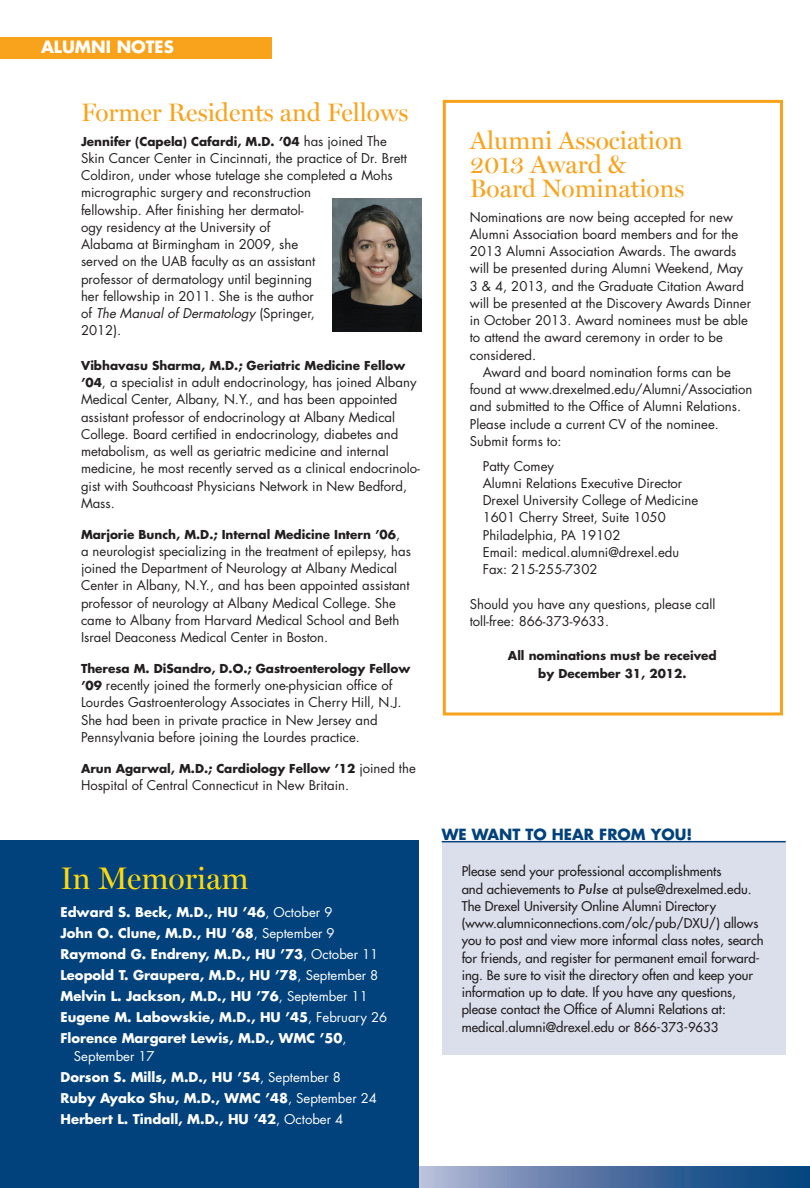
<style>
.page{position:relative;width:810px;height:1188px;background:#fff}
.page>*{position:absolute;margin:0;border:0;box-sizing:border-box;transform-origin:0 0}
._00s{font:31.2px "Miller Display";color:#ffd80a}
.News_Headlines{font:25.2px/24px "Miller Display";color:#f9a21c}
.Headlines_smaller_se{font:700 16.5px "Futura";color:#fff}
.Subhead{font:700 15px "Futura";color:#01427c}
.Body_Alumni_Section{font:13.2px/17.2px "Futura";color:#231f20}
.Body_1{font:13.2px/17.2px "Futura";color:#231f20}
.Body_1-2{font:13.2px/17.2px "Futura";color:#231f20}
.Headlines_smaller_se-2{font:13.2px/17.2px "Futura";color:#231f20}
.Body_NoIndent{font:700 13.2px "Futura";color:#fff}
.Body_NoIndent-2{font:13.2px/17.2px "Futura";color:#231f20}
.Body_NoIndent-3{font:13.2px "Futura";color:#fff}
.Body_Alumni_Section-2{font:700 12px "Futura";color:#231f20}
.Body_1-3{font:700 12px/17.2px "Futura";color:#231f20;text-align:center}
.Headlines_smaller_se-3{font:700 12px "Futura";color:#231f20}
.s1{font-weight:400;font-size:13.2px}
.s2{font-style:italic}
.s3{font-weight:700;font-size:12px}
.s4{font-weight:400}
.s5{font-weight:500;font-style:italic}
</style>
<div class="page">
<svg style="left:418px;top:1166px;width:392px;height:22px;background:#5174a3"></svg>
<div style="left:0;top:840px;width:418px;height:348px;background:#01427c"></div>
<div style="left:442px;top:841px;width:344px;height:214px;background:#dbdfeb"></div>
<hr style="left:442px;top:841px;width:344px;height:1px;background:#01427c">
<div style="left:0;top:37px;width:272px;height:22px;background:#f9a21c"></div>
<div style="left:443px;top:100px;width:340px;height:616px;border:3px solid #f9a21c"></div>
<img style="left:333px;top:199px;width:88px;height:133px">
<p class="Headlines_smaller_se" style="left:41px;top:36px;width:134px">ALUMNI NOTES</p>
<p class="News_Headlines" style="left:81px;top:101px;width:329px">Former Residents and Fellows</p>
<p class="Headlines_smaller_se-3" style="left:81px;top:133px;width:308px">Jennifer (Capela) Cafardi, M.D. ’04 <span class="s1">has joined The</span></p>
<p class="Headlines_smaller_se-2" style="left:81px;top:149px;width:327px">Skin Cancer Center in Cincinnati, the practice of Dr. Brett Coldiron, under whose tutelage she completed a Mohs micrographic surgery and reconstruction<br>fellowship. After finishing her dermatol-<br>ogy residency at the University of<br>Alabama at Birmingham in 2009, she<br>served on the UAB faculty as an assistant<br>professor of dermatology until beginning<br>her fellowship in 2011. She is the author<br>of <span class="s2">The Manual of Dermatology</span> (Springer,<br>2012).</p>
<p class="Body_Alumni_Section-2" style="left:81px;top:357px;width:326px">Vibhavasu Sharma, M.D.; Geriatric Medicine Fellow</p>
<p class="Body_Alumni_Section" style="left:81px;top:373px;width:340px"><span class="s3">’04</span>, a specialist in adult endocrinology, has joined Albany Medical Center, Albany, N.Y., and has been appointed assistant professor of endocrinology at Albany Medical College. Board certified in endocrinology, diabetes and metabolism, as well as geriatric medicine and internal medicine, he most recently served as a clinical endocrinolo&shy;gist with Southcoast Physicians Network in New Bedford, Mass.</p>
<p class="Body_Alumni_Section-2" style="left:81px;top:526px;width:321px">Marjorie Bunch, M.D.; Internal Medicine Intern ’06<span class="s1">,</span></p>
<p class="Body_Alumni_Section" style="left:81px;top:542px;width:332px">a neurologist specializing in the treatment of epilepsy, has joined the Department of Neurology at Albany Medical Center in Albany, N.Y., and has been appointed assistant professor of neurology at Albany Medical College. She came to Albany from Harvard Medical School and Beth Israel Deaconess Medical Center in Boston.</p>
<p class="Body_Alumni_Section-2" style="left:81px;top:660px;width:331px">Theresa M. DiSandro, D.O.; Gastroenterology Fellow</p>
<p class="Body_Alumni_Section" style="left:81px;top:676px;width:322px"><span class="s3">’09</span> recently joined the formerly one-physician office of Lourdes Gastroenterology Associates in Cherry Hill, N.J.<br>She had been in private practice in New Jersey and Pennsylvania before joining the Lourdes practice.</p>
<p class="Body_Alumni_Section-2" style="left:81px;top:760px;width:336px">Arun Agarwal, M.D.; Cardiology Fellow ’12 <span class="s1">joined the</span></p>
<p class="Body_Alumni_Section" style="left:81px;top:776px;width:270px">Hospital of Central Connecticut in New Britain.</p>
<p class="_00s" style="left:60px;top:860px;width:190px">In Memoriam</p>
<p class="Body_NoIndent" style="left:60px;top:903px;width:273px">Edward S. Beck, M.D., HU ’46<span class="s4">, October 9</span></p>
<p class="Body_NoIndent" style="left:60px;top:924px;width:276px">John O. Clune, M.D., HU ’68<span class="s4">, September 9</span></p>
<p class="Body_NoIndent" style="left:60px;top:945px;width:319px">Raymond G. Endreny, M.D., HU ’73<span class="s4">, October 11</span></p>
<p class="Body_NoIndent" style="left:60px;top:966px;width:319px">Leopold T. Graupera, M.D., HU ’78<span class="s4">, September 8</span></p>
<p class="Body_NoIndent" style="left:60px;top:987px;width:309px">Melvin L. Jackson, M.D., HU ’76<span class="s4">, September 11</span></p>
<p class="Body_NoIndent" style="left:60px;top:1008px;width:328px">Eugene M. Labowskie, M.D., HU ’45<span class="s4">, February 26</span></p>
<p class="Body_NoIndent" style="left:60px;top:1029px;width:288px">Florence Margaret Lewis, M.D., WMC ’50<span class="s4">,</span></p>
<p class="Body_NoIndent-3" style="left:74px;top:1047px;width:82px">September 17</p>
<p class="Body_NoIndent" style="left:60px;top:1068px;width:282px">Dorson S. Mills, M.D., HU ’54<span class="s4">, September 8</span></p>
<p class="Body_NoIndent" style="left:60px;top:1089px;width:318px">Ruby Ayako Shu, M.D., WMC ’48<span class="s4">, September 24</span></p>
<p class="Body_NoIndent" style="left:60px;top:1110px;width:284px">Herbert L. Tindall, M.D., HU ’42<span class="s4">, October 4</span></p>
<p class="News_Headlines" style="left:470px;top:128px;width:216px">Alumni Association<br>2013 Award &amp;<br>Board Nominations</p>
<p class="Body_NoIndent-2" style="left:470px;top:208px;width:283px">Nominations are now being accepted for new Alumni Association board members and for the 2013 Alumni Association Awards. The awards will be presented during Alumni Weekend, May 3 &amp; 4, 2013, and the Graduate Citation Award will be presented at the Discovery Awards Dinner in October 2013. Award nominees must be able to attend the award ceremony in order to be considered.</p>
<p class="Body_1-2" style="left:470px;top:363px;width:284px;text-indent:13px">Award and board nomination forms can be found at www.drexelmed.edu/Alumni/Association and submitted to the Office of Alumni Relations.<br>Please include a current CV of the nominee.<br>Submit forms to:</p>
<p class="Body_1-2" style="left:483px;top:457px;width:217px">Patty Comey<br>Alumni Relations Executive Director<br>Drexel University College of Medicine<br>1601 Cherry Street, Suite 1050<br>Philadelphia, PA 19102<br>Email: medical.alumni@drexel.edu</p>
<p class="Body_1-2" style="left:483px;top:561px;width:116px">Fax: 215-255-7302</p>
<p class="Body_1-2" style="left:470px;top:595px;width:247px">Should you have any questions, please call toll-free: 866-373-9633.</p>
<p class="Body_1-3" style="left:508px;top:647px;width:210px">All nominations must be received by December 31, 2012.</p>
<p class="Subhead" style="left:442px;top:824px;width:252px">WE WANT TO HEAR FROM YOU!</p>
<p class="Body_1" style="left:462px;top:863px;width:304px">Please send your professional accomplishments<br>and achievements to <span class="s5">Pulse</span> at pulse@drexelmed.edu.<br>The Drexel University Online Alumni Directory (www.alumniconnections.com/olc/pub/DXU/) allows you to post and view more informal class notes, search for friends, and register for permanent email forward&shy;ing. Be sure to visit the directory often and keep your information up to date. If you have any questions, please contact the Office of Alumni Relations at: medical.alumni@drexel.edu or 866-373-9633</p>
</div>
